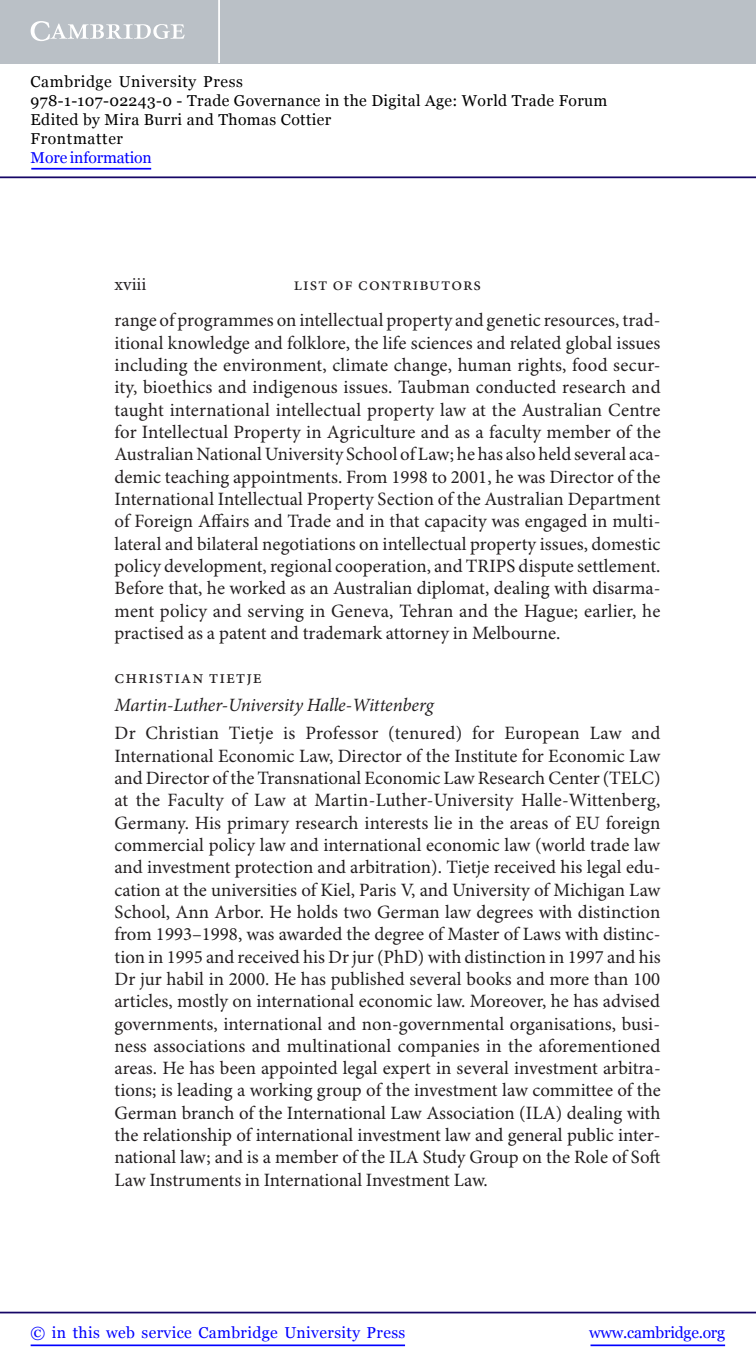
<style>
.page{position:relative;width:756px;height:1371px;background:#fff}
.page>*{position:absolute;margin:0;border:0;box-sizing:border-box;transform-origin:0 0}
.t1{font:18.9px/22.2px "Minion Pro";letter-spacing:.005em;color:#231f20;text-align:justify}
.t2{font:18.9px/27.8px "Minion Pro";letter-spacing:.05em;color:#231f20}
.t3{font:18.9px/22.2px "Minion Pro";letter-spacing:.055em;color:#231f20}
.t4{font:18.38px "Minion Pro";letter-spacing:.05em;color:#231f20}
.t5{font:15.75px/18.9px "Georgia";letter-spacing:.025em;color:#000}
.t6{font:15.75px "Georgia";letter-spacing:.025em;color:#00f}
.t7{font:15.75px "Georgia";letter-spacing:-.015em;color:#00f}
.t8{font:15.75px "Georgia";letter-spacing:-.01em;color:#00f}
.s1{font-style:italic}
</style>
<div class="page">
<hr style="left:591px;top:1344px;width:134px;height:1px;background:#00f">
<hr style="left:0;top:1311px;width:756px;height:2px;background:#150666">
<hr style="left:31px;top:1344px;width:374px;height:1px;background:#00f">
<div style="left:0;top:0;width:756px;height:63px;background:#bac0c6"></div>
<svg style="left:31px;top:21px;width:154px;height:20px"></svg>
<hr style="left:218px;top:0;width:2px;height:63px;background:#fff">
<hr style="left:0;top:176px;width:756px;height:2px;background:#150666">
<hr style="left:31px;top:168px;width:120px;height:1px;background:#00f">
<p class="t5" style="left:31px;top:72px;width:578px">Cambridge University Press<br>978-1-107-02243-0 - Trade Governance in the Digital Age: World Trade Forum Edited by Mira Burri and Thomas Cottier<br>Frontmatter</p>
<p class="t8" style="left:31px;top:148px;width:123px">More information</p>
<p class="t4" style="left:115px;top:273px;width:34px">xviii</p>
<p class="t4" style="left:294px;top:273px;width:189px">List of contributors</p>
<p class="t1" style="left:115px;top:310px;width:548px">range of programmes on intellectual property and genetic resources, trad&shy;itional knowledge and folklore, the life sciences and related global issues including the environment, climate change, human rights, food secur&shy;ity, bioethics and indigenous issues. Taubman conducted research and taught international intellectual property law at the Australian Centre for Intellectual Property in Agriculture and as a faculty member of the Australian National University School of Law; he has also held several aca&shy;demic teaching appointments. From 1998 to 2001, he was Director of the International Intellectual Property Section of the Australian D epartment of Foreign Affairs and Trade and in that capacity was engaged in multi&shy;lateral and bilateral negotiations on intellectual property issues, domestic policy development, regional cooperation, and TRIPS dispute settlement.<br>Before that, he worked as an Australian diplomat, dealing with disarma&shy;ment policy and serving in Geneva, Tehran and the Hague; earlier, he practised as a patent and trademark attorney in Melbourne.</p>
<p class="t2" style="left:115px;top:664px;width:547px">Christian Tietje<br><span class="s1">Martin-Luther-University Halle-Wittenberg<br></span>Dr Christian Tietje is Professor (tenured) for European Law and</p>
<p class="t1" style="left:114px;top:745px;width:548px">International Economic Law, Director of the Institute for Economic Law and Director of the Transnational Economic Law Research Center (TELC) at the Faculty of Law at Martin-Luther-University Halle-Wittenberg, Germany. His primary research interests lie in the areas of EU foreign commercial policy law and international economic law (world trade law and investment protection and arbitration). Tietje received his legal edu&shy;cation at the universities of Kiel, Paris V, and University of Michigan Law School, Ann Arbor. He holds two German law degrees with distinction from 1993–1998, was awarded the degree of Master of Laws with distinc&shy;tion in 1995 and received his Dr jur (PhD) with distinction in 1997 and his Dr jur habil in 2000. He has published several books and more than 100 articles, mostly on international economic law. Moreover, he has advised governments, international and non-governmental organisations, busi&shy;ness associations and multinational companies in the aforementioned areas. He has been appointed legal expert in several investment arbitra&shy;tions; is leading a working group of the investment law committee of the German branch of the International Law Association (ILA) dealing with the relationship of international investment law and general public inter&shy;national law; and is a member of the ILA</p>
<p class="t3" style="left:115px;top:1146px;width:547px;text-indent:308px">Study Group on the Role of Soft<br>Law Instruments in International Investment Law.</p>
<p class="t6" style="left:31px;top:1323px;width:376px">© in this web service Cambridge University Press</p>
<p class="t7" style="left:589px;top:1323px;width:137px">www.cambridge.org</p>
</div>
